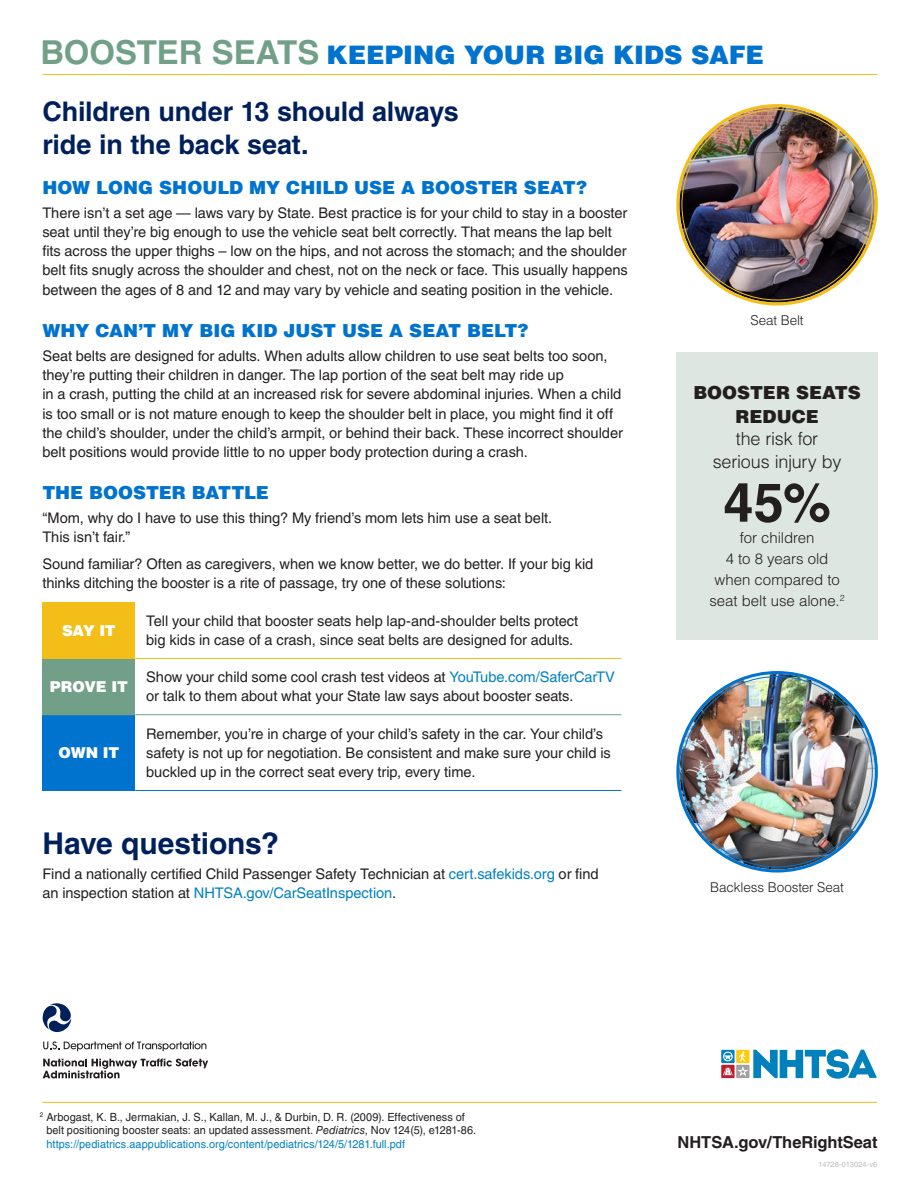
<style>
.page{position:relative;width:918px;height:1188px;background:#fff}
.page>*{position:absolute;margin:0;border:0;box-sizing:border-box;transform-origin:0 0}
.stat{font:700 54px "Helvetica LT Std";color:#231f20}
.t1{font:700 30px "Helvetica LT Std";letter-spacing:-.005em;color:#00205b}
.t2{font:700 27px/33px "Helvetica LT Std";letter-spacing:-.005em;color:#00205b}
.t3{font:900 25.5px "Helvetica LT Std";color:#0073ce}
.t4{font:900 18px "Helvetica LT Std";color:#0073ce}
.stat-2{font:300 18px "Helvetica LT Std";letter-spacing:-.01em;color:#231f20}
.stat-3{font:900 18px/24px "Helvetica LT Std";color:#231f20;text-align:center}
.url{font:700 16.5px "Helvetica LT Std";letter-spacing:-.005em;color:#231f20}
.stat-4{font:300 15px/21px "Helvetica LT Std";letter-spacing:-.005em;color:#231f20;text-align:center}
.t5{font:900 15px "Helvetica LT Std";letter-spacing:-.015em;color:#fff}
.body{font:14.7px/19.2px "Helvetica LT Std";letter-spacing:-.005em;color:#231f20}
.body-2{font:300 13.5px "Helvetica LT Std";letter-spacing:-.005em;color:#231f20}
.footnote{font:11.25px/13.5px "Helvetica LT Std";letter-spacing:.005em;color:#231f20}
.body-3{font:7.5px "Helvetica LT Std";letter-spacing:-.01em;color:#bcbdc0}
.s1{font-weight:700;font-size:33px;color:#729f88}
.s2{color:#0081be}
.s3{font-style:italic}
</style>
<div class="page">
<hr style="left:42px;top:1102px;width:835px;height:1px;background:#f3be18">
<hr style="left:42px;top:74px;width:835px;height:1px;background:#f3be18">
<div style="left:42px;top:602px;width:93px;height:56px;background:#f3be18"></div>
<svg style="left:135px;top:715px;width:486px;height:1px"></svg>
<div style="left:42px;top:658px;width:93px;height:57px;background:#729f88"></div>
<div style="left:42px;top:715px;width:93px;height:75px;background:#0073ce"></div>
<hr style="left:42px;top:658px;width:93px;height:1px;background:#f3be18">
<hr style="left:135px;top:658px;width:486px;height:1px;background:#f3be18">
<hr style="left:135px;top:714px;width:486px;height:1px;background:#729f88">
<hr style="left:42px;top:790px;width:93px;height:1px;background:#0073ce">
<hr style="left:135px;top:790px;width:486px;height:1px;background:#0073ce">
<img style="left:679px;top:107px;width:196px;height:196px;border-radius:98px">
<img style="left:679px;top:674px;width:196px;height:195px;border-radius:98px">
<div style="left:676px;top:352px;width:202px;height:288px;background:#dde6e0"></div>
<svg style="left:42px;top:1003px;width:30px;height:29px"></svg>
<svg style="left:43px;top:1041px;width:163px;height:10px"></svg>
<svg style="left:43px;top:1059px;width:165px;height:20px"></svg>
<div style="left:721px;top:1050px;width:14px;height:13px;background:#0081be"></div>
<div style="left:721px;top:1065px;width:14px;height:13px;background:#be1d2c"></div>
<svg style="left:723px;top:1049px;width:154px;height:30px"></svg>
<h1 class="t3" style="left:40px;top:38px;width:725px"><span class="s1">BOOSTER SEATS</span> KEEPING YOUR BIG KIDS SAFE</h1>
<h2 class="t2" style="left:42px;top:94px;width:418px">Children under 13 should always ride in the back seat.</h2>
<h3 class="t4" style="left:42px;top:175px;width:546px">HOW LONG SHOULD MY CHILD USE A BOOSTER SEAT?</h3>
<p class="body" style="left:42px;top:203px;width:587px">There isn’t a set age — laws vary by State. Best practice is for your child to stay in a booster seat until they’re big enough to use the vehicle seat belt correctly. That means the lap belt fits across the upper thighs – low on the hips, and not across the stomach; and the shoulder belt fits snugly across the shoulder and chest, not on the neck or face. This usually happens between the ages of 8 and 12 and may vary by vehicle and seating position in the vehicle.</p>
<h3 class="t4" style="left:42px;top:318px;width:488px">WHY CAN’T MY BIG KID JUST USE A SEAT BELT?</h3>
<p class="body" style="left:42px;top:346px;width:582px">Seat belts are designed for adults. When adults allow children to use seat belts too soon, they’re putting their children in danger. The lap portion of the seat belt may ride up<br>in a crash, putting the child at an increased risk for severe abdominal injuries. When a child is too small or is not mature enough to keep the shoulder belt in place, you might find it off the child’s shoulder, under the child’s armpit, or behind their back. These incorrect shoulder belt positions would provide little to no upper body protection during a crash.</p>
<h3 class="t4" style="left:42px;top:481px;width:228px">THE BOOSTER BATTLE</h3>
<p class="body" style="left:42px;top:509px;width:511px">“Mom, why do I have to use this thing? My friend’s mom lets him use a seat belt.<br>This isn’t fair.”</p>
<p class="body" style="left:42px;top:554px;width:552px">Sound familiar? Often as caregivers, when we know better, we do better. If your big kid thinks ditching the booster is a rite of passage, try one of these solutions:</p>
<p class="t5" style="left:62px;top:620px;width:55px">SAY IT</p>
<p class="body" style="left:146px;top:611px;width:434px">Tell your child that booster seats help lap-and-shoulder belts protect big kids in case of a crash, since seat belts are designed for adults.</p>
<p class="t5" style="left:50px;top:677px;width:79px">PROVE IT</p>
<p class="body" style="left:146px;top:667px;width:470px">Show your child some cool crash test videos at <span class="s2">YouTube.com/SaferCarTV </span>or talk to them about what your State law says about booster seats.</p>
<p class="body-2" style="left:751px;top:312px;width:55px">Seat Belt</p>
<p class="stat-3" style="left:693px;top:380px;width:169px">BOOSTER SEATS<br>REDUCE</p>
<p class="stat-2" style="left:736px;top:428px;width:84px">the risk for</p>
<p class="stat-2" style="left:713px;top:450px;width:130px">serious injury by</p>
<p class="stat" style="left:723px;top:470px;width:109px">45%</p>
<p class="stat-4" style="left:710px;top:527px;width:137px">for children<br>4 to 8 years old when compared to seat belt use alone.<sup>2</sup></p>
<p class="t5" style="left:58px;top:743px;width:62px">OWN IT</p>
<p class="body" style="left:146px;top:724px;width:466px">Remember, you’re in charge of your child’s safety in the car. Your child’s safety is not up for negotiation. Be consistent and make sure your child is buckled up in the correct seat every trip, every time.</p>
<h2 class="t1" style="left:42px;top:825px;width:238px">Have questions?</h2>
<p class="body" style="left:42px;top:864px;width:558px">Find a nationally certified Child Passenger Safety Technician at <span class="s2">cert.safekids.org</span> or find an inspection station at <span class="s2">NHTSA.gov/CarSeatInspection</span>.</p>
<p class="body-2" style="left:710px;top:879px;width:135px">Backless Booster Seat</p>
<p class="footnote" style="left:46px;top:1110px;width:431px;text-indent:-6px"><sup>2</sup> Arbogast, K. B., Jermakian, J. S., Kallan, M. J., &amp; Durbin, D. R. (2009). Effectiveness of belt positioning booster seats: an updated assessment. <span class="s3">Pediatrics</span>, Nov 124(5), e1281-86. <span class="s2">https://pediatrics.aappublications.org/content/pediatrics/124/5/1281.full.pdf</span></p>
<p class="url" style="left:678px;top:1132px;width:201px">NHTSA.gov/TheRightSeat</p>
<p class="body-3" style="left:819px;top:1160px;width:60px">14728-013024-v6</p>
</div>
